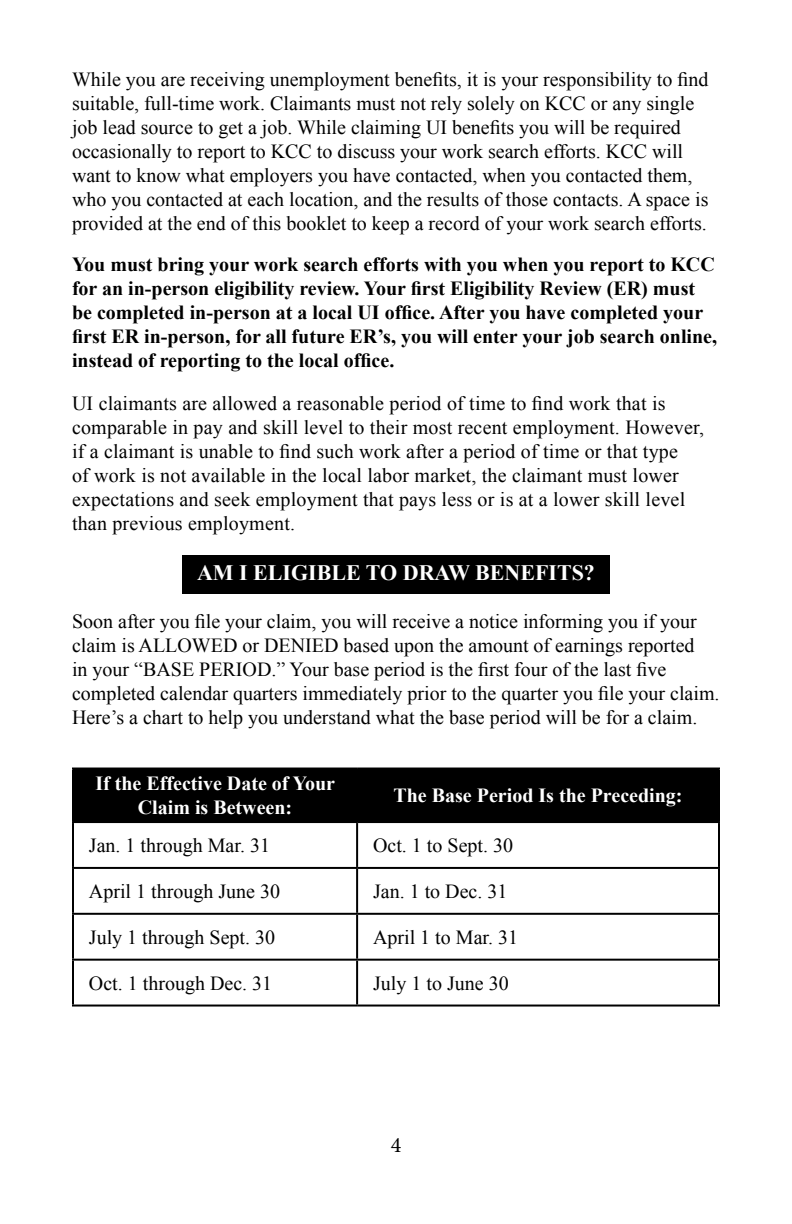
<style>
.page{position:relative;width:792px;height:1224px;background:#fff}
.page>*{position:absolute;margin:0;border:0;box-sizing:border-box;transform-origin:0 0}
.t1{font:700 22px "Times New Roman";color:#fff}
.t2{font:22px "Minion Pro";color:#000}
.t3{font:20px/24px "Times New Roman";color:#000}
.t4{font:700 20px/24px "Times New Roman";color:#000}
.t5{font:700 20px/24px "Times New Roman";color:#fff;text-align:center}
</style>
<div class="page">
<div style="left:182px;top:556px;width:428px;height:38px;background:#000"></div>
<div style="left:74px;top:770px;width:644px;height:51px;background:#000"></div>
<hr style="left:72px;top:768px;width:285px;height:2px;background:#000">
<hr style="left:72px;top:770px;width:2px;height:51px;background:#000">
<hr style="left:357px;top:768px;width:363px;height:2px;background:#000">
<hr style="left:356px;top:770px;width:2px;height:51px;background:#000">
<hr style="left:718px;top:770px;width:2px;height:51px;background:#000">
<hr style="left:72px;top:821px;width:285px;height:2px;background:#000">
<hr style="left:72px;top:823px;width:2px;height:44px;background:#000">
<hr style="left:357px;top:821px;width:363px;height:2px;background:#000">
<hr style="left:356px;top:823px;width:2px;height:44px;background:#000">
<hr style="left:718px;top:823px;width:2px;height:44px;background:#000">
<hr style="left:72px;top:867px;width:285px;height:2px;background:#000">
<hr style="left:72px;top:869px;width:2px;height:44px;background:#000">
<hr style="left:357px;top:867px;width:363px;height:2px;background:#000">
<hr style="left:356px;top:869px;width:2px;height:44px;background:#000">
<hr style="left:718px;top:869px;width:2px;height:44px;background:#000">
<hr style="left:72px;top:913px;width:285px;height:2px;background:#000">
<hr style="left:72px;top:915px;width:2px;height:44px;background:#000">
<hr style="left:357px;top:913px;width:363px;height:2px;background:#000">
<hr style="left:356px;top:915px;width:2px;height:44px;background:#000">
<hr style="left:718px;top:915px;width:2px;height:44px;background:#000">
<hr style="left:72px;top:959px;width:285px;height:2px;background:#000">
<hr style="left:72px;top:961px;width:2px;height:44px;background:#000">
<hr style="left:357px;top:959px;width:363px;height:2px;background:#000">
<hr style="left:356px;top:961px;width:2px;height:44px;background:#000">
<hr style="left:718px;top:961px;width:2px;height:44px;background:#000">
<hr style="left:72px;top:1005px;width:285px;height:2px;background:#000">
<hr style="left:357px;top:1005px;width:363px;height:2px;background:#000">
<p class="t3" style="left:72px;top:67px;width:638px">While you are receiving unemployment benefits, it is your responsibility to find suitable, full-time work. Claimants must not rely solely on KCC or any single job lead source to get a job. While claiming UI benefits you will be required occasionally to report to KCC to discuss your work search efforts. KCC will want to know what employers you have contacted, when you contacted them, who you contacted at each location, and the results of those contacts. A space is provided at the end of this booklet to keep a record of your work search efforts.</p>
<p class="t4" style="left:72px;top:251px;width:647px">You must bring your work search efforts with you when you report to KCC for an in-person eligibility review. Your first Eligibility Review (ER) must be completed in-person at a local UI office. After you have completed your first ER in-person, for all future ER’s, you will enter your job search online, instead of reporting to the local office.</p>
<p class="t3" style="left:72px;top:391px;width:634px">UI claimants are allowed a reasonable period of time to find work that is comparable in pay and skill level to their most recent employment. However, if a claimant is unable to find such work after a period of time or that type<br>of work is not available in the local labor market, the claimant must lower expectations and seek employment that pays less or is at a lower skill level than previous employment.</p>
<p class="t1" style="left:197px;top:558px;width:399px">AM I ELIGIBLE TO DRAW BENEFITS?</p>
<p class="t3" style="left:72px;top:609px;width:649px">Soon after you file your claim, you will receive a notice informing you if your claim is ALLOWED or DENIED based upon the amount of earnings reported<br>in your “BASE PERIOD.” Your base period is the first four of the last five completed calendar quarters immediately prior to the quarter you file your claim.<br>Here’s a chart to help you understand what the base period will be for a claim.</p>
<p class="t5" style="left:95px;top:771px;width:241px">If the Effective Date of Your<br>Claim is Between:</p>
<p class="t5" style="left:394px;top:783px;width:291px">The Base Period Is the Preceding:</p>
<p class="t3" style="left:89px;top:833px;width:183px">Jan. 1 through Mar. 31</p>
<p class="t3" style="left:373px;top:833px;width:141px">Oct. 1 to Sept. 30</p>
<p class="t3" style="left:89px;top:879px;width:193px">April 1 through June 30</p>
<p class="t3" style="left:373px;top:879px;width:136px">Jan. 1 to Dec. 31</p>
<p class="t3" style="left:89px;top:925px;width:188px">July 1 through Sept. 30</p>
<p class="t3" style="left:373px;top:925px;width:146px">April 1 to Mar. 31</p>
<p class="t3" style="left:89px;top:971px;width:185px">Oct. 1 through Dec. 31</p>
<p class="t3" style="left:373px;top:971px;width:137px">July 1 to June 30</p>
<p class="t2" style="left:391px;top:1130px;width:12px">4</p>
</div>
